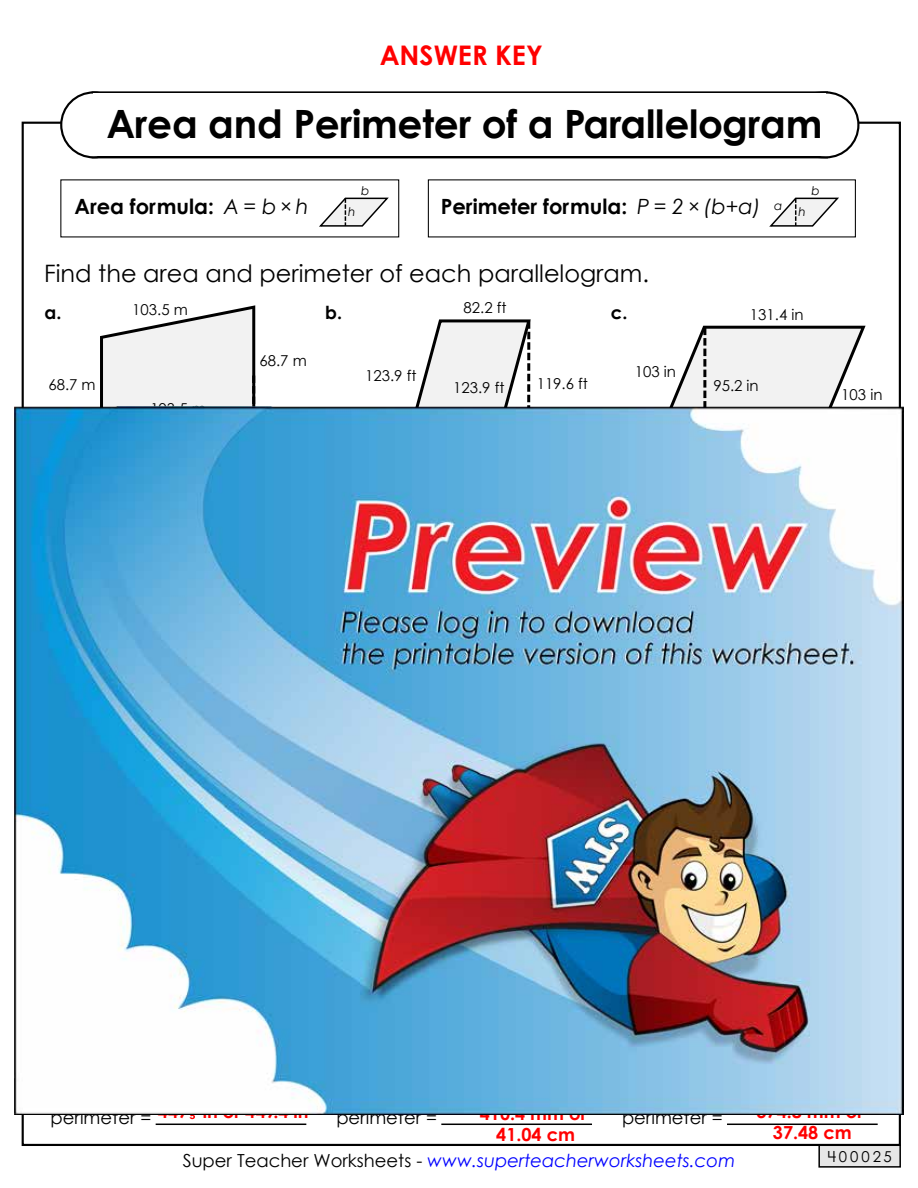
<style>
.page{position:relative;width:918px;height:1188px;background:#fff}
.page>*{position:absolute;margin:0;border:0;box-sizing:border-box;transform-origin:0 0}
.t1{font:700 39px "Century Gothic 2";letter-spacing:-.005em;color:#000}
.t2{font:700 27px "Century Gothic 2";color:#f00}
.t3{font:24px "Century Gothic 2";color:#000}
.t4{font:700 21px "Century Gothic 2";color:#000}
.t5{font:italic 18px "Century Gothic 2";color:#00f}
.t6{font:700 18px/21.6px "Century Gothic 2";color:#f00;text-align:center}
.t7{font:18px "Century Gothic 2";color:#000}
.t8{font:700 18px "Century Gothic 2";color:#000}
.t9{font:15px "Century Gothic 2";color:#000}
.t10{font:15px "Century STW4";letter-spacing:.2em;color:#000}
.t11{font:italic 12px "Century Gothic 2";color:#000}
.s1{font-weight:400;font-style:italic}
.s2{font-style:normal;color:#000}
</style>
<div class="page">
<div style="left:92px;top:91px;width:736px;height:67px;border:4px solid #000"></div>
<div style="left:60px;top:91px;width:67px;height:67px;border:4px solid #000;border-radius:50%"></div>
<div style="left:668px;top:94px;width:189px;height:62px;background:#fff;border-radius:31px"></div>
<div style="left:94px;top:94px;width:732px;height:62px;background:#fff"></div>
<div style="left:62px;top:94px;width:63px;height:62px;background:#fff;border-radius:50%"></div>
<svg style="left:652px;top:325px;width:216px;height:82px"></svg>
<hr style="left:156px;top:1124px;width:150px;height:1px;background:#000">
<hr style="left:441px;top:1124px;width:151px;height:1px;background:#000">
<hr style="left:727px;top:1124px;width:151px;height:1px;background:#000">
<svg style="left:402px;top:319px;width:131px;height:88px"></svg>
<svg style="left:98px;top:305px;width:159px;height:102px"></svg>
<svg style="left:319px;top:197px;width:70px;height:30px"></svg>
<svg style="left:769px;top:197px;width:70px;height:30px"></svg>
<div style="left:818px;top:1145px;width:83px;height:23px;background:#e6e6e6;border:2px solid #000"></div>
<svg style="left:189px;top:1114px;width:6px;height:5px"></svg>
<img style="left:15px;top:407px;width:888px;height:707px">
<h2 class="t2" style="left:380px;top:34px;width:165px">ANSWER KEY</h2>
<h1 class="t1" style="left:106px;top:94px;width:718px">Area and Perimeter of a Parallelogram</h1>
<p class="t11" style="left:361px;top:182px;width:10px">b</p>
<h3 class="t4" style="left:74px;top:191px;width:236px">Area formula: <span class="s1">A = b × h</span></h3>
<p class="t11" style="left:348px;top:203px;width:9px">h</p>
<h3 class="t4" style="left:441px;top:191px;width:343px">Perimeter formula: <span class="s1">P = 2 × (b+a)</span> <sup>a</sup></h3>
<p class="t11" style="left:811px;top:182px;width:10px">b</p>
<p class="t11" style="left:798px;top:203px;width:9px">h</p>
<h3 class="t3" style="left:44px;top:256px;width:607px">Find the area and perimeter of each parallelogram.</h3>
<p class="t8" style="left:325px;top:299px;width:18px">b.</p>
<p class="t8" style="left:611px;top:299px;width:18px">c.</p>
<p class="t9" style="left:750px;top:304px;width:55px">131.4 in</p>
<p class="t9" style="left:464px;top:297px;width:45px">82.2 ft</p>
<p class="t8" style="left:45px;top:299px;width:18px">a.</p>
<p class="t9" style="left:132px;top:299px;width:57px">103.5 m</p>
<p class="t9" style="left:260px;top:350px;width:49px">68.7 m</p>
<p class="t9" style="left:635px;top:362px;width:43px">103 in</p>
<p class="t9" style="left:365px;top:365px;width:53px">123.9 ft</p>
<p class="t9" style="left:537px;top:373px;width:53px">119.6 ft</p>
<p class="t9" style="left:48px;top:374px;width:49px">68.7 m</p>
<p class="t9" style="left:713px;top:375px;width:47px">95.2 in</p>
<p class="t9" style="left:453px;top:377px;width:53px">123.9 ft</p>
<p class="t9" style="left:150px;top:398px;width:57px">103.5 m</p>
<p class="t9" style="left:841px;top:384px;width:43px">103 in</p>
<p class="t6" style="left:158px;top:1100px;width:152px">449 in or 449.4 in</p>
<p class="t6" style="left:757px;top:1100px;width:108px">374.8 mm or<br>37.48 cm</p>
<p class="t6" style="left:480px;top:1101px;width:108px">410.4 mm or<br>41.04 cm</p>
<p class="t7" style="left:51px;top:1105px;width:102px">perimeter =</p>
<p class="t7" style="left:336px;top:1105px;width:102px">perimeter =</p>
<p class="t7" style="left:622px;top:1105px;width:102px">perimeter =</p>
<p class="t5" style="left:183px;top:1148px;width:554px"><span class="s2">Super Teacher Worksheets -</span> www.superteacherworksheets.com</p>
<p class="t10" style="left:828px;top:1146px;width:66px">400025</p>
</div>
